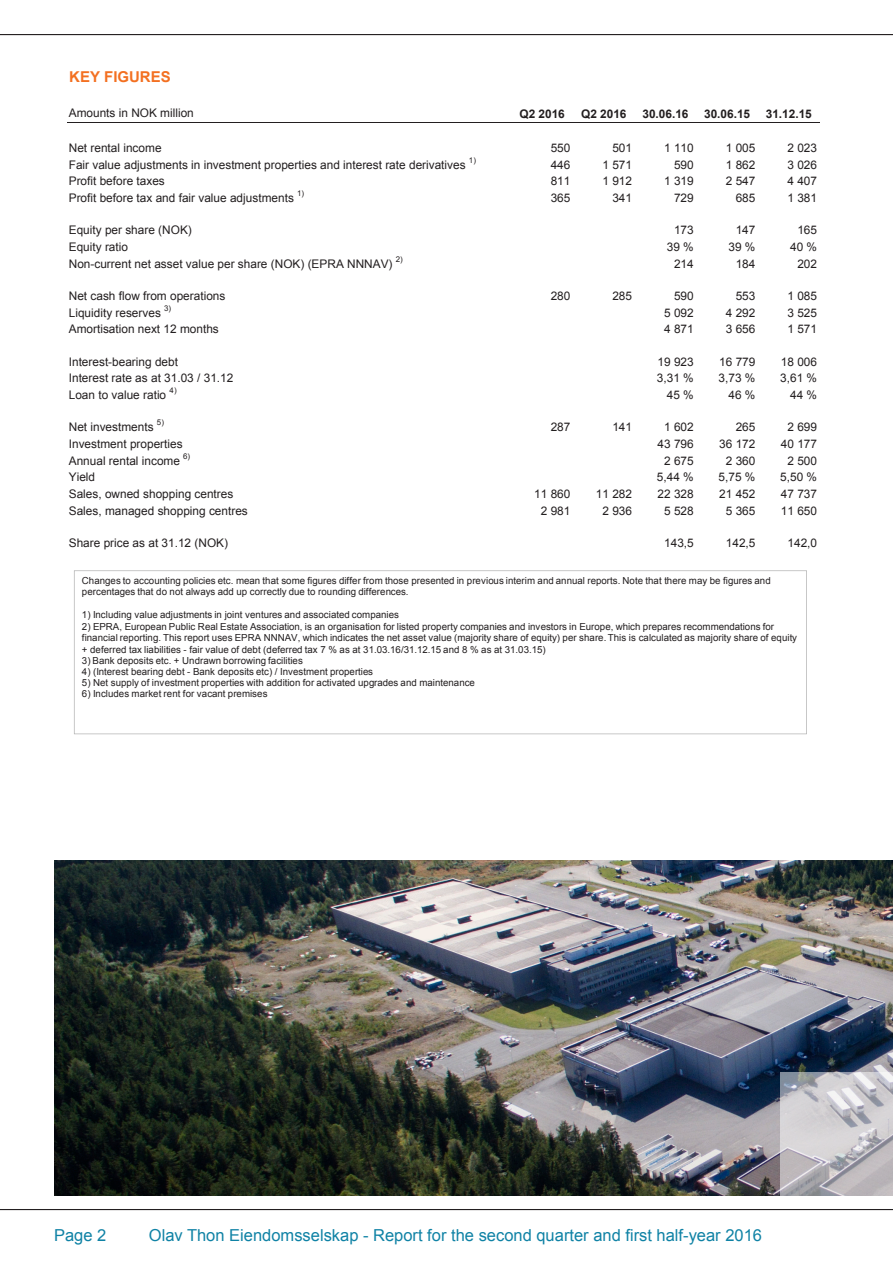
<style>
.page{position:relative;width:893px;height:1263px;background:#fff}
.page>*{position:absolute;margin:0;border:0;box-sizing:border-box;transform-origin:0 0}
.t1{font:16.5px "Arial";color:#0f82a5}
.t2{font:700 15px "Arial";color:#f37021}
.t3{font:11.85px "Arial";color:#231f20}
.t4{font:700 11.85px "Arial";color:#231f20}
.t5{font:9.75px/11.4px "Arial";letter-spacing:.005em;color:#231f20}
.t6{font:7.95px "Arial";color:#231f20}
</style>
<div class="page">
<hr style="left:0;top:34px;width:893px;height:1px;background:#231f20">
<hr style="left:0;top:1209px;width:893px;height:1px;background:#231f20">
<hr style="left:892px;top:187px;width:1px;height:617px;background:#2085a7">
<hr style="left:67px;top:122px;width:752px;height:1px;background:#231f20">
<svg style="left:74px;top:570px;width:733px;height:164px"></svg>
<img style="left:54px;top:861px;width:839px;height:334px">
<svg style="left:780px;top:1072px;width:113px;height:124px;background:#c3c1c5"></svg>
<p class="t2" style="left:69px;top:67px;width:103px">KEY FIGURES</p>
<p class="t3" style="left:69px;top:105px;width:127px">Amounts in NOK million</p>
<p class="t4" style="left:519px;top:106px;width:47px">Q2 2016</p>
<p class="t4" style="left:581px;top:106px;width:47px">Q2 2016</p>
<p class="t4" style="left:642px;top:106px;width:48px">30.06.16</p>
<p class="t4" style="left:704px;top:106px;width:48px">30.06.15</p>
<p class="t4" style="left:766px;top:106px;width:48px">31.12.15</p>
<p class="t3" style="left:69px;top:140px;width:94px">Net rental income</p>
<p class="t3" style="left:551px;top:140px;width:21px">550</p>
<p class="t3" style="left:612px;top:140px;width:21px">501</p>
<p class="t3" style="left:664px;top:140px;width:31px">1 110</p>
<p class="t3" style="left:726px;top:140px;width:31px">1 005</p>
<p class="t3" style="left:787px;top:140px;width:31px">2 023</p>
<p class="t3" style="left:69px;top:157px;width:398px">Fair value adjustments in investment properties and interest rate derivatives</p>
<p class="t6" style="left:469px;top:155px;width:9px">1)</p>
<p class="t3" style="left:551px;top:157px;width:21px">446</p>
<p class="t3" style="left:602px;top:157px;width:31px">1 571</p>
<p class="t3" style="left:674px;top:157px;width:21px">590</p>
<p class="t3" style="left:726px;top:157px;width:31px">1 862</p>
<p class="t3" style="left:787px;top:157px;width:31px">3 026</p>
<p class="t3" style="left:69px;top:173px;width:98px">Profit before taxes</p>
<p class="t3" style="left:551px;top:173px;width:21px">811</p>
<p class="t3" style="left:602px;top:173px;width:31px">1 912</p>
<p class="t3" style="left:664px;top:173px;width:31px">1 319</p>
<p class="t3" style="left:726px;top:173px;width:31px">2 547</p>
<p class="t3" style="left:787px;top:173px;width:31px">4 407</p>
<p class="t3" style="left:69px;top:190px;width:227px">Profit before tax and fair value adjustments</p>
<p class="t6" style="left:297px;top:188px;width:9px">1)</p>
<p class="t3" style="left:551px;top:190px;width:21px">365</p>
<p class="t3" style="left:612px;top:190px;width:21px">341</p>
<p class="t3" style="left:674px;top:190px;width:21px">729</p>
<p class="t3" style="left:736px;top:190px;width:21px">685</p>
<p class="t3" style="left:787px;top:190px;width:31px">1 381</p>
<p class="t3" style="left:69px;top:222px;width:125px">Equity per share (NOK)</p>
<p class="t3" style="left:674px;top:222px;width:21px">173</p>
<p class="t3" style="left:736px;top:222px;width:21px">147</p>
<p class="t3" style="left:797px;top:222px;width:21px">165</p>
<p class="t3" style="left:69px;top:239px;width:61px">Equity ratio</p>
<p class="t3" style="left:667px;top:239px;width:28px">39 %</p>
<p class="t3" style="left:728px;top:239px;width:28px">39 %</p>
<p class="t3" style="left:790px;top:239px;width:28px">40 %</p>
<p class="t3" style="left:69px;top:256px;width:325px">Non-current net asset value per share (NOK) (EPRA NNNAV)</p>
<p class="t6" style="left:396px;top:254px;width:9px">2)</p>
<p class="t3" style="left:674px;top:256px;width:21px">214</p>
<p class="t3" style="left:736px;top:256px;width:21px">184</p>
<p class="t3" style="left:797px;top:256px;width:21px">202</p>
<p class="t3" style="left:69px;top:288px;width:158px">Net cash flow from operations</p>
<p class="t3" style="left:551px;top:288px;width:21px">280</p>
<p class="t3" style="left:612px;top:288px;width:21px">285</p>
<p class="t3" style="left:674px;top:288px;width:21px">590</p>
<p class="t3" style="left:736px;top:288px;width:21px">553</p>
<p class="t3" style="left:787px;top:288px;width:31px">1 085</p>
<p class="t3" style="left:69px;top:305px;width:94px">Liquidity reserves</p>
<p class="t6" style="left:164px;top:303px;width:9px">3)</p>
<p class="t3" style="left:664px;top:305px;width:31px">5 092</p>
<p class="t3" style="left:726px;top:305px;width:31px">4 292</p>
<p class="t3" style="left:787px;top:305px;width:31px">3 525</p>
<p class="t3" style="left:69px;top:322px;width:152px">Amortisation next 12 months</p>
<p class="t3" style="left:664px;top:322px;width:31px">4 871</p>
<p class="t3" style="left:726px;top:322px;width:31px">3 656</p>
<p class="t3" style="left:787px;top:322px;width:31px">1 571</p>
<p class="t3" style="left:69px;top:354px;width:111px">Interest-bearing debt</p>
<p class="t3" style="left:658px;top:354px;width:38px">19 923</p>
<p class="t3" style="left:719px;top:354px;width:38px">16 779</p>
<p class="t3" style="left:781px;top:354px;width:38px">18 006</p>
<p class="t3" style="left:69px;top:370px;width:166px">Interest rate as at 31.03 / 31.12</p>
<p class="t3" style="left:657px;top:370px;width:38px">3,31 %</p>
<p class="t3" style="left:719px;top:370px;width:38px">3,73 %</p>
<p class="t3" style="left:780px;top:370px;width:38px">3,61 %</p>
<p class="t3" style="left:69px;top:387px;width:99px">Loan to value ratio</p>
<p class="t6" style="left:170px;top:385px;width:9px">4)</p>
<p class="t3" style="left:667px;top:387px;width:28px">45 %</p>
<p class="t3" style="left:728px;top:387px;width:28px">46 %</p>
<p class="t3" style="left:790px;top:387px;width:28px">44 %</p>
<p class="t3" style="left:69px;top:419px;width:86px">Net investments</p>
<p class="t6" style="left:157px;top:417px;width:9px">5)</p>
<p class="t3" style="left:551px;top:419px;width:21px">287</p>
<p class="t3" style="left:612px;top:419px;width:21px">141</p>
<p class="t3" style="left:664px;top:419px;width:31px">1 602</p>
<p class="t3" style="left:736px;top:419px;width:21px">265</p>
<p class="t3" style="left:787px;top:419px;width:31px">2 699</p>
<p class="t3" style="left:69px;top:436px;width:115px">Investment properties</p>
<p class="t3" style="left:658px;top:436px;width:38px">43 796</p>
<p class="t3" style="left:719px;top:436px;width:38px">36 172</p>
<p class="t3" style="left:781px;top:436px;width:38px">40 177</p>
<p class="t3" style="left:69px;top:453px;width:113px">Annual rental income</p>
<p class="t6" style="left:183px;top:451px;width:9px">6)</p>
<p class="t3" style="left:664px;top:453px;width:31px">2 675</p>
<p class="t3" style="left:726px;top:453px;width:31px">2 360</p>
<p class="t3" style="left:787px;top:453px;width:31px">2 500</p>
<p class="t3" style="left:69px;top:470px;width:28px">Yield</p>
<p class="t3" style="left:657px;top:470px;width:38px">5,44 %</p>
<p class="t3" style="left:719px;top:470px;width:38px">5,75 %</p>
<p class="t3" style="left:780px;top:470px;width:38px">5,50 %</p>
<p class="t3" style="left:69px;top:486px;width:166px">Sales, owned shopping centres</p>
<p class="t3" style="left:534px;top:486px;width:38px">11 860</p>
<p class="t3" style="left:596px;top:486px;width:38px">11 282</p>
<p class="t3" style="left:658px;top:486px;width:38px">22 328</p>
<p class="t3" style="left:719px;top:486px;width:38px">21 452</p>
<p class="t3" style="left:781px;top:486px;width:38px">47 737</p>
<p class="t3" style="left:69px;top:503px;width:181px">Sales, managed shopping centres</p>
<p class="t3" style="left:541px;top:503px;width:31px">2 981</p>
<p class="t3" style="left:602px;top:503px;width:31px">2 936</p>
<p class="t3" style="left:664px;top:503px;width:31px">5 528</p>
<p class="t3" style="left:726px;top:503px;width:31px">5 365</p>
<p class="t3" style="left:781px;top:503px;width:38px">11 650</p>
<p class="t3" style="left:69px;top:535px;width:161px">Share price as at 31.12 (NOK)</p>
<p class="t3" style="left:664px;top:535px;width:31px">143,5</p>
<p class="t3" style="left:726px;top:535px;width:31px">142,5</p>
<p class="t3" style="left:787px;top:535px;width:31px">142,0</p>
<p class="t5" style="left:82px;top:574px;width:690px">Changes to accounting policies etc. mean that some figures differ from those presented in previous interim and annual reports. Note that there may be figures and percentages that do not always add up correctly due to rounding differences.</p>
<p class="t5" style="left:82px;top:609px;width:319px">1) Including value adjustments in joint ventures and associated companies</p>
<p class="t5" style="left:82px;top:621px;width:717px">2) EPRA, European Public Real Estate Association, is an organisation for listed property companies and investors in Europe, which prepares recommendations for financial reporting. This report uses EPRA NNNAV, which indicates the net asset value (majority share of equity) per share. This is calculated as majority share of equity + deferred tax liabilities - fair value of debt (deferred tax 7 % as at 31.03.16/31.12.15 and 8 % as at 31.03.15)</p>
<p class="t5" style="left:82px;top:655px;width:222px">3) Bank deposits etc. + Undrawn borrowing facilities</p>
<p class="t5" style="left:82px;top:666px;width:293px">4) (Interest bearing debt - Bank deposits etc) / Investment properties</p>
<p class="t5" style="left:82px;top:677px;width:394px">5) Net supply of investment properties with addition for activated upgrades and maintenance</p>
<p class="t5" style="left:82px;top:688px;width:187px">6) Includes market rent for vacant premises</p>
<p class="t1" style="left:54px;top:1225px;width:54px">Page 2</p>
<h1 class="t1" style="left:149px;top:1225px;width:615px">Olav Thon Eiendomsselskap - Report for the second quarter and first half-year 2016</h1>
</div>
